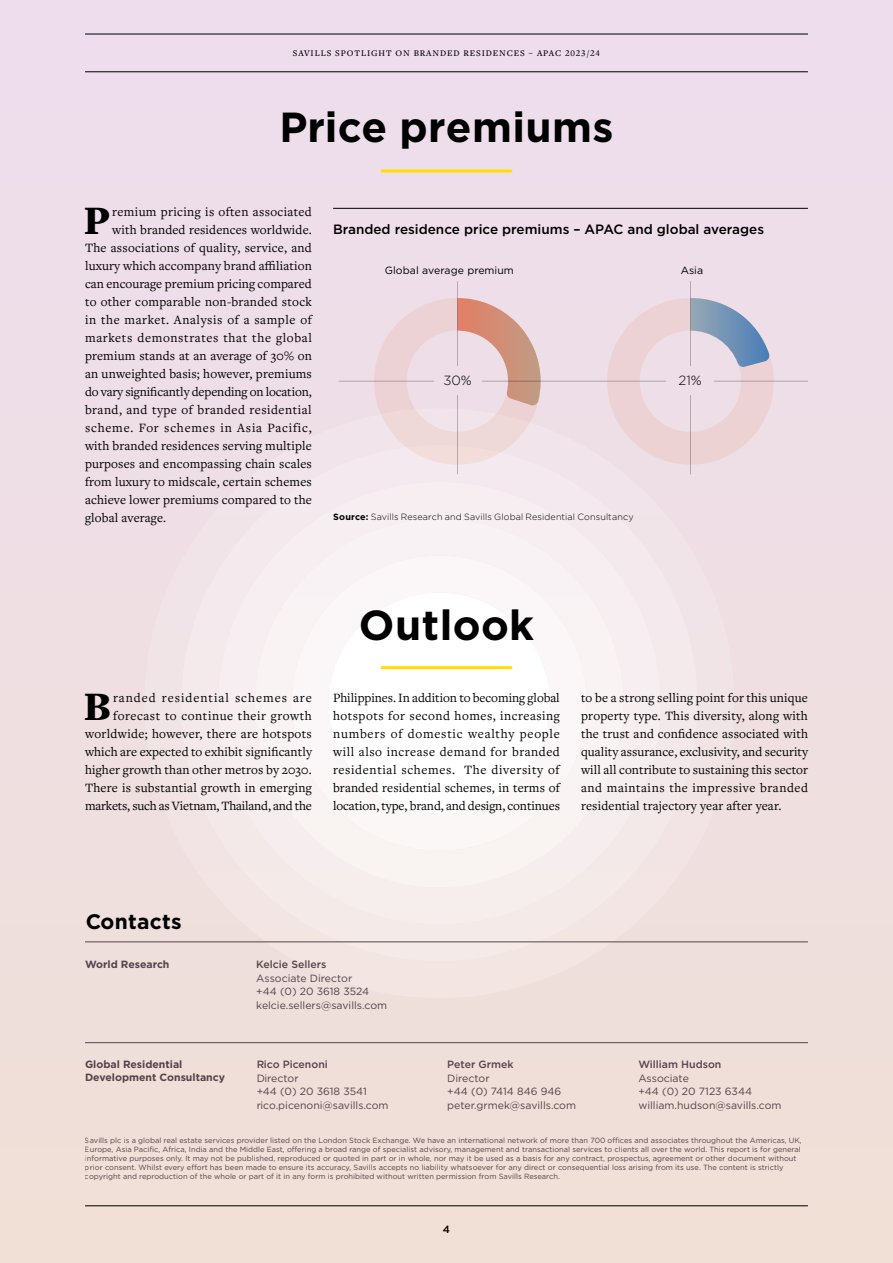
<style>
.page{position:relative;width:893px;height:1263px;background:#fff}
.page>*{position:absolute;margin:0;border:0;box-sizing:border-box;transform-origin:0 0}
.t1{font:700 42px "Gotham";letter-spacing:.01em;color:#000}
.t2{font:900 42px "Freight Text Pro";color:#000}
.t3{font:700 21px "Gotham";letter-spacing:.015em;color:#000}
.t4{font:500 13.5px "Gotham";color:#000}
.t5{font:300 13.35px "Gotham";color:#000}
.t6{font:13.2px/18px "Freight Text Pro";letter-spacing:.01em;color:#000;text-align:justify}
.t7{font:13.2px "Freight Text Pro";letter-spacing:-.01em;color:#000}
.t8{font:13.2px "Freight Text Pro";letter-spacing:.035em;color:#000}
.t9{font:13.2px "Freight Text Pro";letter-spacing:.05em;color:#000}
.t10{font:13.2px "Freight Text Pro";letter-spacing:.045em;color:#000}
.t11{font:13.2px "Freight Text Pro";letter-spacing:.06em;color:#000}
.t12{font:10.5px/13.5px "Gotham";color:#5c4d5a}
.t13{font:700 10.5px/12.6px "Gotham";color:#5c4d5a}
.t14{font:500 10.5px "Gotham";color:#5c4d5a}
.t15{font:10.5px "Gotham";color:#000}
.t16{font:500 10.5px "Gotham";color:#000}
.t17{font:300 9px "Gotham";letter-spacing:.015em;color:#000}
.t18{font:500 9px "Freight Text Pro";letter-spacing:.1em;color:#000}
.t19{font:7.5px/9px "Gotham";color:#5c4d5a}
.s1{font-weight:700}
</style>
<div class="page">
<div style="left:0;top:0;width:893px;height:1263px;background:linear-gradient(to right,#eedde1,#ecdbdf)"></div>
<svg style="left:144px;top:408px;width:590px;height:590px;background:#efdfe1"></svg>
<svg style="left:181px;top:445px;width:516px;height:516px;background:#f0e2e4"></svg>
<svg style="left:218px;top:482px;width:442px;height:442px;background:#f4eaeb"></svg>
<div style="left:255px;top:519px;width:369px;height:368px;background:#f6eef1"></div>
<svg style="left:292px;top:556px;width:295px;height:295px"></svg>
<div style="left:329px;top:593px;width:221px;height:221px;background:#fff;border-radius:50%"></div>
<hr style="left:382px;top:169px;width:129px;height:3px;background:#fedf00">
<hr style="left:382px;top:666px;width:129px;height:3px;background:#fedf00">
<p class="t18" style="left:293px;top:47px;width:309px">SAVILLS SPOTLIGHT ON BRANDED RESIDENCES – APAC 2023/24</p>
<h1 class="t1" style="left:279px;top:99px;width:336px">Price premiums</h1>
<h1 class="t2" style="left:84px;top:192px;width:28px">P</h1>
<p class="t6" style="left:112px;top:202px;width:201px">remium pricing is often associated</p>
<p class="t6" style="left:112px;top:220px;width:201px">with branded residences worldwide.</p>
<p class="t6" style="left:85px;top:238px;width:228px">The associations of quality, service, and</p>
<p class="t6" style="left:85px;top:256px;width:228px">luxury which accompany brand affiliation</p>
<p class="t6" style="left:85px;top:274px;width:228px">can encourage premium pricing compared</p>
<p class="t6" style="left:85px;top:292px;width:228px">to other comparable non-branded stock</p>
<p class="t10" style="left:85px;top:311px;width:228px">in the market. Analysis of a sample of</p>
<p class="t9" style="left:85px;top:329px;width:228px">markets demonstrates that the global</p>
<p class="t6" style="left:85px;top:346px;width:228px">premium stands at an average of 30% on</p>
<p class="t6" style="left:85px;top:364px;width:228px">an unweighted basis; however, premiums</p>
<p class="t7" style="left:85px;top:383px;width:228px">do vary significantly depending on location,</p>
<p class="t8" style="left:85px;top:401px;width:228px">brand, and type of branded residential</p>
<p class="t11" style="left:85px;top:419px;width:228px">scheme. For schemes in Asia Pacific,</p>
<p class="t6" style="left:85px;top:436px;width:228px">with branded residences serving multiple</p>
<p class="t6" style="left:85px;top:454px;width:228px">purposes and encompassing chain scales</p>
<p class="t6" style="left:85px;top:472px;width:228px">from luxury to midscale, certain schemes</p>
<p class="t6" style="left:85px;top:490px;width:228px">achieve lower premiums compared to the</p>
<p class="t6" style="left:85px;top:508px;width:83px">global average.</p>
<p class="t4" style="left:333px;top:220px;width:432px">Branded residence price premiums – APAC and global averages</p>
<p class="t15" style="left:385px;top:263px;width:131px">Global average premium</p>
<p class="t15" style="left:681px;top:263px;width:24px">Asia</p>
<p class="t5" style="left:443px;top:372px;width:30px">30%</p>
<p class="t5" style="left:679px;top:372px;width:25px">21%</p>
<p class="t17" style="left:333px;top:511px;width:302px"><span class="s1">Source:</span> Savills Research and Savills Global Residential Consultancy</p>
<h1 class="t1" style="left:359px;top:598px;width:177px">Outlook</h1>
<p class="t6" style="left:85px;top:688px;width:228px;text-align:right">randed residential schemes are forecast to continue their growth worldwide; however, there are hotspots which are expected to exhibit significantly higher growth than other metros by 2030.<br>There is substantial growth in emerging markets, such as Vietnam, Thailand, and the</p>
<p class="t6" style="left:333px;top:688px;width:228px">Philippines. In addition to becoming global hotspots for second homes, increasing numbers of domestic wealthy people will also increase demand for branded residential schemes. The diversity of branded residential schemes, in terms of location, type, brand, and design, continues</p>
<p class="t6" style="left:581px;top:688px;width:228px">to be a strong selling point for this unique property type. This diversity, along with the trust and confidence associated with quality assurance, exclusivity, and security will all contribute to sustaining this sector and maintains the impressive branded residential trajectory year after year.</p>
<h1 class="t2" style="left:84px;top:678px;width:29px">B</h1>
<h2 class="t3" style="left:85px;top:908px;width:98px">Contacts</h2>
<p class="t13" style="left:85px;top:957px;width:86px">World Research</p>
<p class="t14" style="left:256px;top:957px;width:72px">Kelcie Sellers</p>
<p class="t12" style="left:256px;top:971px;width:132px">Associate Director<br>+44 (0) 20 3618 3524 kelcie.sellers@savills.com</p>
<p class="t14" style="left:447px;top:1058px;width:68px">Peter Grmek</p>
<p class="t12" style="left:447px;top:1071px;width:130px">Director<br>+44 (0) 7414 846 946 peter.grmek@savills.com</p>
<p class="t14" style="left:638px;top:1058px;width:85px">William Hudson</p>
<p class="t12" style="left:638px;top:1071px;width:145px">Associate<br>+44 (0) 20 7123 6344 william.hudson@savills.com</p>
<p class="t19" style="left:85px;top:1136px;width:718px">Savills plc is a global real estate services provider listed on the London Stock Exchange. We have an international network of more than 700 offices and associates throughout the Americas, UK, Europe, Asia Pacific, Africa, India and the Middle East, offering a broad range of specialist advisory, management and transactional services to clients all over the world. This report is for general informative purposes only. It may not be published, reproduced or quoted in part or in whole, nor may it be used as a basis for any contract, prospectus, agreement or other document without prior consent. Whilst every effort has been made to ensure its accuracy, Savills accepts no liability whatsoever for any direct or consequential loss arising from its use. The content is strictly copyright and reproduction of the whole or part of it in any form is prohibited without written permission from Savills Research.</p>
<p class="t14" style="left:256px;top:1058px;width:73px">Rico Picenoni</p>
<p class="t12" style="left:256px;top:1071px;width:134px">Director<br>+44 (0) 20 3618 3541 rico.picenoni@savills.com</p>
<p class="t13" style="left:85px;top:1058px;width:141px">Global Residential<br>Development Consultancy</p>
<p class="t16" style="left:443px;top:1222px;width:9px">4</p>
</div>
